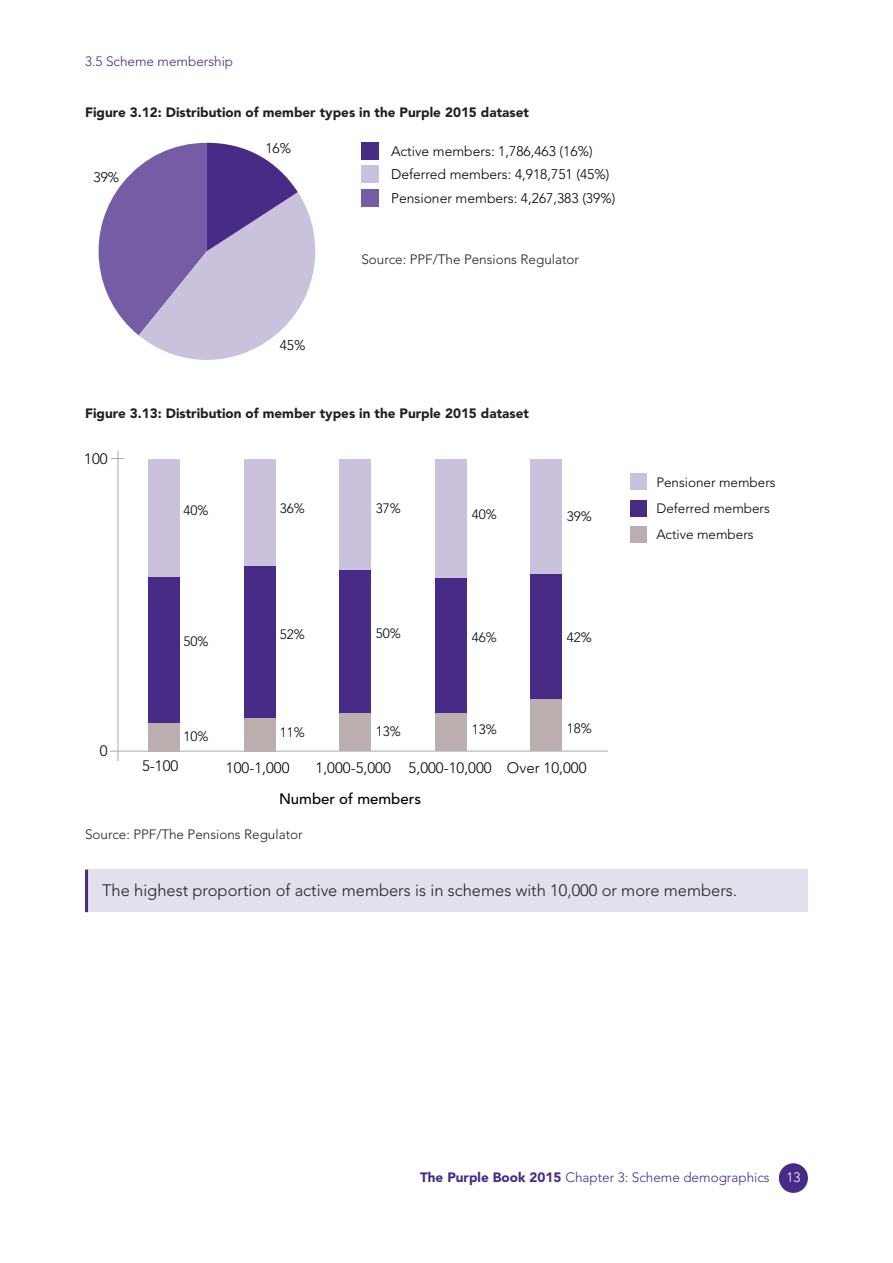
<style>
.page{position:relative;width:893px;height:1263px;background:#fff}
.page>*{position:absolute;margin:0;border:0;box-sizing:border-box;transform-origin:0 0}
.t1{font:300 16.5px "Avenir LT Std";color:#231f20}
.t2{font:300 15px "Avenir LT Std";color:#000}
.t3{font:500 15px "Avenir LT Std";color:#000}
.t4{font:300 13.95px "Avenir LT Std";color:#000}
.t5{font:900 13.5px "Avenir LT Std";color:#231f20}
.t6{font:300 13.5px "Avenir LT Std";color:#000}
.t7{font:300 13.5px "Avenir LT Std";color:#482a87}
.t8{font:300 13.5px "Avenir LT Std";color:#231f20}
.s1{font-weight:900}
.s2{color:#fff}
</style>
<div class="page">
<div style="left:779px;top:1163px;width:29px;height:30px;background:#482a87;border-radius:50%"></div>
<div style="left:85px;top:870px;width:723px;height:42px;background:#e3dfed"></div>
<hr style="left:85px;top:870px;width:3px;height:42px;background:#482a87">
<hr style="left:110px;top:751px;width:498px;height:1px;background:#a7a9ac">
<hr style="left:118px;top:451px;width:1px;height:310px;background:#a7a9ac">
<svg style="left:111px;top:458px;width:13px;height:1px"></svg>
<div style="left:148px;top:723px;width:31px;height:28px;background:#bbaeae"></div>
<div style="left:148px;top:577px;width:31px;height:146px;background:#482a87"></div>
<div style="left:148px;top:459px;width:31px;height:118px;background:#cac1dc"></div>
<div style="left:244px;top:718px;width:31px;height:33px;background:#bbaeae"></div>
<div style="left:244px;top:566px;width:31px;height:152px;background:#482a87"></div>
<div style="left:244px;top:459px;width:31px;height:107px;background:#cac1dc"></div>
<div style="left:340px;top:713px;width:31px;height:38px;background:#bbaeae"></div>
<div style="left:340px;top:569px;width:31px;height:144px;background:#482a87"></div>
<div style="left:340px;top:459px;width:31px;height:110px;background:#cac1dc"></div>
<div style="left:435px;top:713px;width:31px;height:38px;background:#bbaeae"></div>
<div style="left:435px;top:578px;width:31px;height:135px;background:#482a87"></div>
<div style="left:435px;top:459px;width:31px;height:119px;background:#cac1dc"></div>
<div style="left:531px;top:698px;width:31px;height:53px;background:#bbaeae"></div>
<div style="left:531px;top:574px;width:31px;height:124px;background:#482a87"></div>
<div style="left:531px;top:459px;width:31px;height:115px;background:#cac1dc"></div>
<div style="left:630px;top:473px;width:17px;height:17px;background:#cac1dc"></div>
<div style="left:630px;top:526px;width:17px;height:17px;background:#bbaeae"></div>
<div style="left:630px;top:500px;width:17px;height:16px;background:#482a87"></div>
<div style="left:362px;top:143px;width:17px;height:17px;background:#482a87"></div>
<div style="left:362px;top:189px;width:17px;height:17px;background:#745da4"></div>
<div style="left:362px;top:166px;width:17px;height:17px;background:#cac1dc"></div>
<svg style="left:98px;top:143px;width:218px;height:217px"></svg>
<p class="t7" style="left:85px;top:53px;width:150px">3.5 Scheme membership</p>
<p class="t5" style="left:85px;top:104px;width:445px">Figure 3.12: Distribution of member types in the Purple 2015 dataset</p>
<p class="t4" style="left:94px;top:169px;width:27px">39%</p>
<p class="t4" style="left:265px;top:140px;width:27px">16%</p>
<p class="t4" style="left:280px;top:337px;width:27px">45%</p>
<p class="t4" style="left:391px;top:143px;width:203px">Active members: 1,786,463 (16%)</p>
<p class="t4" style="left:391px;top:166px;width:220px">Deferred members: 4,918,751 (45%)</p>
<p class="t4" style="left:391px;top:190px;width:226px">Pensioner members: 4,267,383 (39%)</p>
<p class="t8" style="left:361px;top:252px;width:219px">Source: PPF/The Pensions Regulator</p>
<p class="t5" style="left:85px;top:406px;width:445px">Figure 3.13: Distribution of member types in the Purple 2015 dataset</p>
<p class="t2" style="left:84px;top:450px;width:25px">100</p>
<p class="t6" style="left:183px;top:502px;width:27px">40%</p>
<p class="t6" style="left:280px;top:501px;width:27px">36%</p>
<p class="t6" style="left:376px;top:500px;width:27px">37%</p>
<p class="t6" style="left:472px;top:506px;width:27px">40%</p>
<p class="t6" style="left:567px;top:508px;width:27px">39%</p>
<p class="t2" style="left:100px;top:742px;width:9px">0</p>
<p class="t6" style="left:183px;top:633px;width:27px">50%</p>
<p class="t6" style="left:280px;top:626px;width:27px">52%</p>
<p class="t6" style="left:376px;top:626px;width:27px">50%</p>
<p class="t6" style="left:472px;top:630px;width:27px">46%</p>
<p class="t6" style="left:567px;top:630px;width:27px">42%</p>
<p class="t6" style="left:183px;top:729px;width:27px">10%</p>
<p class="t2" style="left:142px;top:757px;width:38px">5-100</p>
<p class="t6" style="left:280px;top:724px;width:27px">11%</p>
<p class="t6" style="left:376px;top:723px;width:27px">13%</p>
<p class="t6" style="left:472px;top:722px;width:27px">13%</p>
<p class="t6" style="left:567px;top:721px;width:27px">18%</p>
<p class="t2" style="left:226px;top:759px;width:65px">100-1,000</p>
<p class="t2" style="left:316px;top:759px;width:272px">1,000-5,000 5,000-10,000 Over 10,000</p>
<p class="t3" style="left:279px;top:790px;width:143px">Number of members</p>
<p class="t8" style="left:85px;top:827px;width:219px">Source: PPF/The Pensions Regulator</p>
<p class="t6" style="left:656px;top:475px;width:121px">Pensioner members</p>
<p class="t6" style="left:656px;top:500px;width:115px">Deferred members</p>
<p class="t6" style="left:656px;top:526px;width:99px">Active members</p>
<p class="t1" style="left:102px;top:880px;width:637px">The highest proportion of active members is in schemes with 10,000 or more members.</p>
<p class="t7" style="left:420px;top:1169px;width:382px"><span class="s1">The Purple Book 2015</span> Chapter 3: Scheme demographics <span class="s2">13</span></p>
</div>
